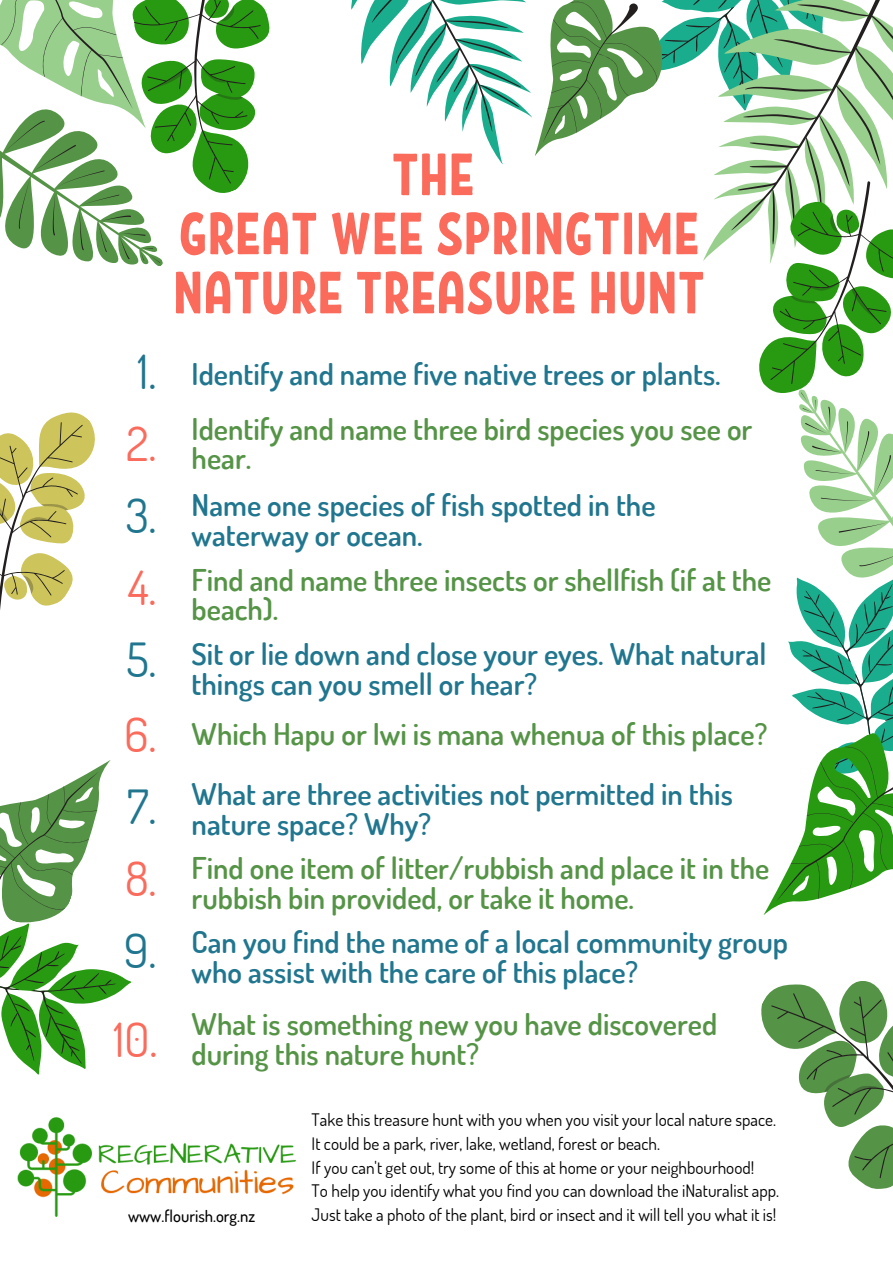
<style>
.page{position:relative;width:893px;height:1263px;background:#fff}
.page>*{position:absolute;margin:0;border:0;box-sizing:border-box;transform-origin:0 0}
.t1{font:59.25px/59.1px "RF Krabuler";color:#fa6b5c}
.t2{font:47.03px "Dosis";color:#fa6b5c}
.t3{font:47.03px "Dosis";color:#21768f}
.t4{font:600 30px/29.8px "Dosis";color:#21768f}
.t5{font:600 30px/29.8px "Dosis";color:#559446}
.t6{font:17.25px "Dosis";color:#000}
.t7{font:500 16.5px "Dosis";color:#000}
</style>
<div class="page">
<svg style="left:0;top:760px;width:131px;height:315px"></svg>
<svg style="left:763px;top:428px;width:130px;height:487px"></svg>
<svg style="left:0;top:412px;width:95px;height:198px"></svg>
<svg style="left:800px;top:413px;width:78px;height:15px"></svg>
<svg style="left:0;top:0;width:893px;height:266px"></svg>
<svg style="left:707px;top:168px;width:186px;height:245px"></svg>
<svg style="left:761px;top:981px;width:132px;height:208px"></svg>
<img style="left:17px;top:1117px;width:279px;height:100px">
<p class="t3" style="left:138px;top:341px;width:20px">1.</p>
<p class="t2" style="left:126px;top:413px;width:32px">2.</p>
<p class="t3" style="left:126px;top:485px;width:32px">3.</p>
<p class="t2" style="left:128px;top:557px;width:30px">4.</p>
<p class="t3" style="left:126px;top:629px;width:32px">5.</p>
<p class="t2" style="left:124px;top:704px;width:34px">6.</p>
<p class="t3" style="left:127px;top:776px;width:31px">7.</p>
<p class="t2" style="left:125px;top:848px;width:33px">8.</p>
<p class="t3" style="left:124px;top:920px;width:34px">9.</p>
<p class="t2" style="left:114px;top:1008px;width:46px">10.</p>
<p class="t1" style="left:391px;top:142px;width:85px">THE</p>
<p class="t1" style="left:173px;top:201px;width:533px">GREAT WEE SPRINGTIME<br>NATURE TREASURE HUNT</p>
<p class="t4" style="left:192px;top:358px;width:530px">Identify and name five native trees or plants.</p>
<p class="t5" style="left:192px;top:413px;width:562px">Identify and name three bird species you see or hear.</p>
<p class="t4" style="left:192px;top:490px;width:465px">Name one species of fish spotted in the waterway or ocean.</p>
<p class="t5" style="left:192px;top:564px;width:581px">Find and name three insects or shellfish (if at the beach).</p>
<p class="t4" style="left:192px;top:638px;width:576px">Sit or lie down and close your eyes. What natural things can you smell or hear?</p>
<p class="t5" style="left:192px;top:718px;width:577px">Which Hapu or Iwi is mana whenua of this place?</p>
<p class="t4" style="left:192px;top:778px;width:543px">What are three activities not permitted in this nature space? Why?</p>
<p class="t5" style="left:192px;top:852px;width:579px">Find one item of litter/rubbish and place it in the rubbish bin provided, or take it home.</p>
<p class="t4" style="left:192px;top:926px;width:598px">Can you find the name of a local community group who assist with the care of this place?</p>
<p class="t5" style="left:192px;top:1008px;width:527px">What is something new you have discovered during this nature hunt?</p>
<p class="t7" style="left:128px;top:1205px;width:129px">www.flourish.org.nz</p>
<p class="t6" style="left:312px;top:1108px;width:466px">Take this treasure hunt with you when you visit your local nature space.</p>
<p class="t6" style="left:312px;top:1132px;width:350px">It could be a park, river, lake, wetland, forest or beach.</p>
<p class="t6" style="left:312px;top:1156px;width:444px">If you can't get out, try some of this at home or your neighbourhood!</p>
<p class="t6" style="left:312px;top:1179px;width:469px">To help you identify what you find you can download the iNaturalist app.</p>
<p class="t6" style="left:312px;top:1203px;width:466px">Just take a photo of the plant, bird or insect and it will tell you what it is!</p>
</div>
